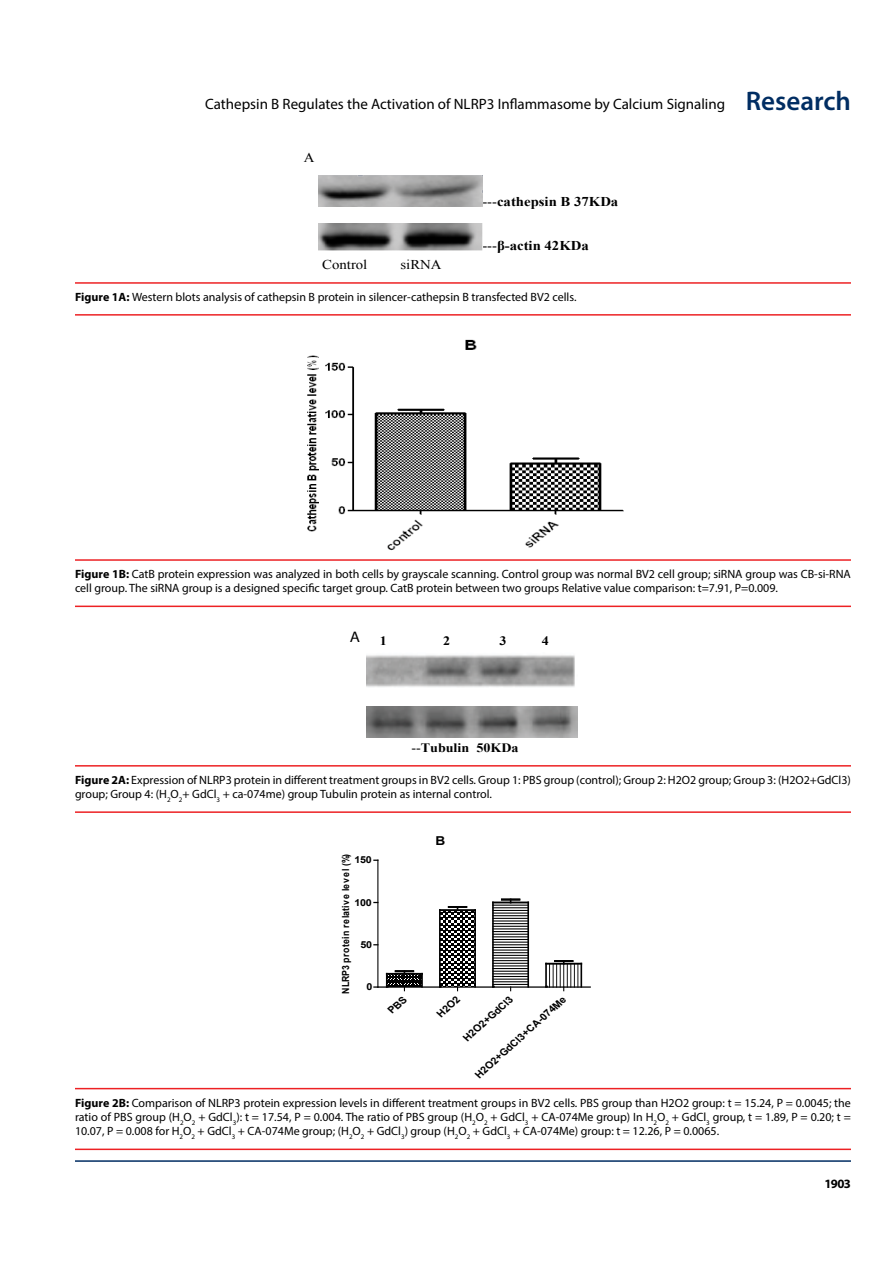
<style>
.page{position:relative;width:893px;height:1263px;background:#fff}
.page>*{position:absolute;margin:0;border:0;box-sizing:border-box;transform-origin:0 0}
.t1{font:15.3px "Myriad Pro";color:#000;scale:1.09 1}
.t2{font:15px "Myriad Pro";color:#000}
.t3{font:700 13.5px "Times New Roman";color:#010101;scale:1.1 1}
.t4{font:13.5px "Times New Roman";color:#010101;scale:1.1 1}
.t5{font:700 12.75px "Times New Roman";color:#010101;scale:1.1 1}
.t6{font:700 12.75px "Myriad Pro";color:#000}
.t7{font:700 12.3px "Arial";color:#010101;scale:1.12 1}
.t8{font:12px/14.4px "Myriad Pro";color:#000}
.t9{font:700 10.2px "Arial";color:#010101}
.t10{font:700 9.75px "Arial";letter-spacing:.03em;color:#010101;scale:.9 1}
.t11{font:700 9.6px "Arial";letter-spacing:-.03em;color:#010101;scale:1.12 1}
.s1{font-weight:600;font-size:27px;color:#002d62}
.s2{font-weight:400}
.s3{font-weight:700}
</style>
<div class="page">
<hr style="left:75px;top:1160px;width:776px;height:2px;background:#002d62">
<img style="left:319px;top:176px;width:163px;height:30px">
<img style="left:319px;top:223px;width:163px;height:27px">
<hr style="left:75px;top:282px;width:776px;height:2px;background:#ed2124">
<hr style="left:75px;top:314px;width:776px;height:2px;background:#ed2124">
<img style="left:307px;top:339px;width:317px;height:211px">
<hr style="left:75px;top:559px;width:776px;height:2px;background:#ed2124">
<hr style="left:75px;top:606px;width:776px;height:1px;background:#ed2124">
<hr style="left:439px;top:910px;width:2px;height:77px;background:#010101">
<hr style="left:474px;top:910px;width:2px;height:77px;background:#010101">
<svg style="left:494px;top:903px;width:33px;height:83px"></svg>
<hr style="left:493px;top:905px;width:35px;height:1px;background:#010101">
<hr style="left:493px;top:907px;width:35px;height:1px;background:#010101">
<hr style="left:493px;top:910px;width:35px;height:1px;background:#010101">
<hr style="left:493px;top:913px;width:35px;height:1px;background:#010101">
<hr style="left:493px;top:915px;width:35px;height:1px;background:#010101">
<hr style="left:493px;top:918px;width:35px;height:1px;background:#010101">
<hr style="left:493px;top:921px;width:35px;height:1px;background:#010101">
<hr style="left:493px;top:923px;width:35px;height:1px;background:#010101">
<hr style="left:493px;top:926px;width:35px;height:1px;background:#010101">
<hr style="left:493px;top:929px;width:35px;height:1px;background:#010101">
<hr style="left:493px;top:931px;width:35px;height:1px;background:#010101">
<hr style="left:493px;top:934px;width:35px;height:1px;background:#010101">
<hr style="left:493px;top:936px;width:35px;height:1px;background:#010101">
<hr style="left:493px;top:939px;width:35px;height:1px;background:#010101">
<hr style="left:493px;top:942px;width:35px;height:1px;background:#010101">
<hr style="left:493px;top:944px;width:35px;height:1px;background:#010101">
<hr style="left:493px;top:947px;width:35px;height:1px;background:#010101">
<hr style="left:493px;top:950px;width:35px;height:1px;background:#010101">
<hr style="left:493px;top:952px;width:35px;height:1px;background:#010101">
<hr style="left:493px;top:955px;width:35px;height:1px;background:#010101">
<hr style="left:493px;top:958px;width:35px;height:1px;background:#010101">
<hr style="left:493px;top:960px;width:35px;height:1px;background:#010101">
<hr style="left:493px;top:963px;width:35px;height:1px;background:#010101">
<hr style="left:493px;top:966px;width:35px;height:1px;background:#010101">
<hr style="left:493px;top:968px;width:35px;height:1px;background:#010101">
<hr style="left:493px;top:971px;width:35px;height:1px;background:#010101">
<hr style="left:493px;top:973px;width:35px;height:1px;background:#010101">
<hr style="left:493px;top:976px;width:35px;height:1px;background:#010101">
<hr style="left:493px;top:979px;width:35px;height:1px;background:#010101">
<hr style="left:493px;top:981px;width:35px;height:1px;background:#010101">
<hr style="left:493px;top:984px;width:35px;height:1px;background:#010101">
<hr style="left:492px;top:902px;width:2px;height:85px;background:#010101">
<hr style="left:493px;top:902px;width:35px;height:1px;background:#010101">
<hr style="left:527px;top:902px;width:2px;height:85px;background:#010101">
<svg style="left:502px;top:899px;width:17px;height:3px"></svg>
<hr style="left:545px;top:964px;width:2px;height:23px;background:#010101">
<hr style="left:546px;top:963px;width:35px;height:1px;background:#010101">
<hr style="left:580px;top:964px;width:2px;height:23px;background:#010101">
<hr style="left:378px;top:986px;width:212px;height:2px;background:#010101">
<svg style="left:440px;top:906px;width:35px;height:85px"></svg>
<svg style="left:546px;top:960px;width:33px;height:31px"></svg>
<hr style="left:377px;top:860px;width:1px;height:127px;background:#010101">
<hr style="left:75px;top:1088px;width:776px;height:1px;background:#ed2124">
<hr style="left:75px;top:1148px;width:776px;height:2px;background:#ed2124">
<img style="left:366px;top:655px;width:209px;height:32px">
<img style="left:366px;top:707px;width:211px;height:30px">
<hr style="left:75px;top:765px;width:776px;height:1px;background:#ed2124">
<hr style="left:75px;top:811px;width:776px;height:2px;background:#ed2124">
<svg style="left:386px;top:970px;width:37px;height:22px"></svg>
<p class="t2" style="left:205px;top:95px;width:647px">Cathepsin B Regulates the Activation of NLRP3 Inflammasome by Calcium Signaling <span class="s1">Research</span></p>
<p class="t4" style="left:304px;top:149px;width:11px">A</p>
<p class="t3" style="left:482px;top:192px;width:125px"><span class="s2">---</span>cathepsin B 37KDa</p>
<p class="t3" style="left:482px;top:236px;width:98px"><span class="s2">---</span>β-actin 42KDa</p>
<p class="t4" style="left:322px;top:255px;width:42px">Control</p>
<p class="t4" style="left:401px;top:255px;width:39px">siRNA</p>
<p class="t8" style="left:75px;top:289px;width:503px"><span class="s3">Figure 1A:</span> Western blots analysis of cathepsin B protein in silencer-cathepsin B transfected BV2 cells.</p>
<p class="t8" style="left:75px;top:566px;width:777px"><span class="s3">Figure 1B:</span> CatB protein expression was analyzed in both cells by grayscale scanning. Control group was normal BV2 cell group; siRNA group was CB-si-RNA cell group. The siRNA group is a designed specific target group. CatB protein between two groups Relative value comparison: t=7.91, P=0.009.</p>
<p class="t1" style="left:350px;top:628px;width:11px">A</p>
<p class="t5" style="left:380px;top:631px;width:8px">1</p>
<p class="t5" style="left:443px;top:631px;width:8px">2</p>
<p class="t5" style="left:499px;top:631px;width:8px">3</p>
<p class="t5" style="left:542px;top:631px;width:8px">4</p>
<p class="t5" style="left:411px;top:739px;width:99px"><span class="s2">--</span>Tubulin 50KDa</p>
<p class="t8" style="left:75px;top:772px;width:777px"><span class="s3">Figure 2A:</span> Expression of NLRP3 protein in different treatment groups in BV2 cells. Group 1: PBS group (control); Group 2: H2O2 group; Group 3: (H2O2+GdCl3) group; Group 4: (H<sub>2</sub>O<sub>2</sub>+ GdCl<sub>3</sub> + ca-074me) group Tubulin protein as internal control.</p>
<p class="t10" style="left:339px;top:994px;width:157px;rotate:-90deg">NLRP3 protein relative level (%)</p>
<p class="t11" style="left:355px;top:854px;width:17px">150</p>
<p class="t11" style="left:355px;top:896px;width:17px">100</p>
<p class="t11" style="left:361px;top:938px;width:12px">50</p>
<p class="t11" style="left:366px;top:980px;width:7px">0</p>
<p class="t7" style="left:436px;top:832px;width:10px">B</p>
<p class="t9" style="left:434px;top:1010px;width:28px;rotate:-42deg">H2O2</p>
<p class="t9" style="left:461px;top:1034px;width:64px;rotate:-42deg">H2O2+GdCl3</p>
<p class="t9" style="left:473px;top:1071px;width:119px;rotate:-42deg">H2O2+GdCl3+CA-074Me</p>
<p class="t8" style="left:75px;top:1095px;width:777px;text-align:justify"><span class="s3">Figure 2B:</span> Comparison of NLRP3 protein expression levels in different treatment groups in BV2 cells. PBS group than H2O2 group: t = 15.24, P = 0.0045; the ratio of PBS group (H<sub>2</sub>O<sub>2</sub> + GdCl<sub>3</sub>): t = 17.54, P = 0.004. The ratio of PBS group (H<sub>2</sub>O<sub>2</sub> + GdCl<sub>3</sub> + CA-074Me group) In H<sub>2</sub>O<sub>2</sub> + GdCl<sub>3</sub> group, t = 1.89, P = 0.20; t = 10.07, P = 0.008 for H<sub>2</sub>O<sub>2</sub> + GdCl<sub>3</sub> + CA-074Me group; (H<sub>2</sub>O<sub>2</sub> + GdCl<sub>3</sub>) group (H<sub>2</sub>O<sub>2</sub> + GdCl<sub>3</sub> + CA-074Me) group: t = 12.26, P = 0.0065.</p>
<p class="t6" style="left:824px;top:1176px;width:28px">1903</p>
</div>
